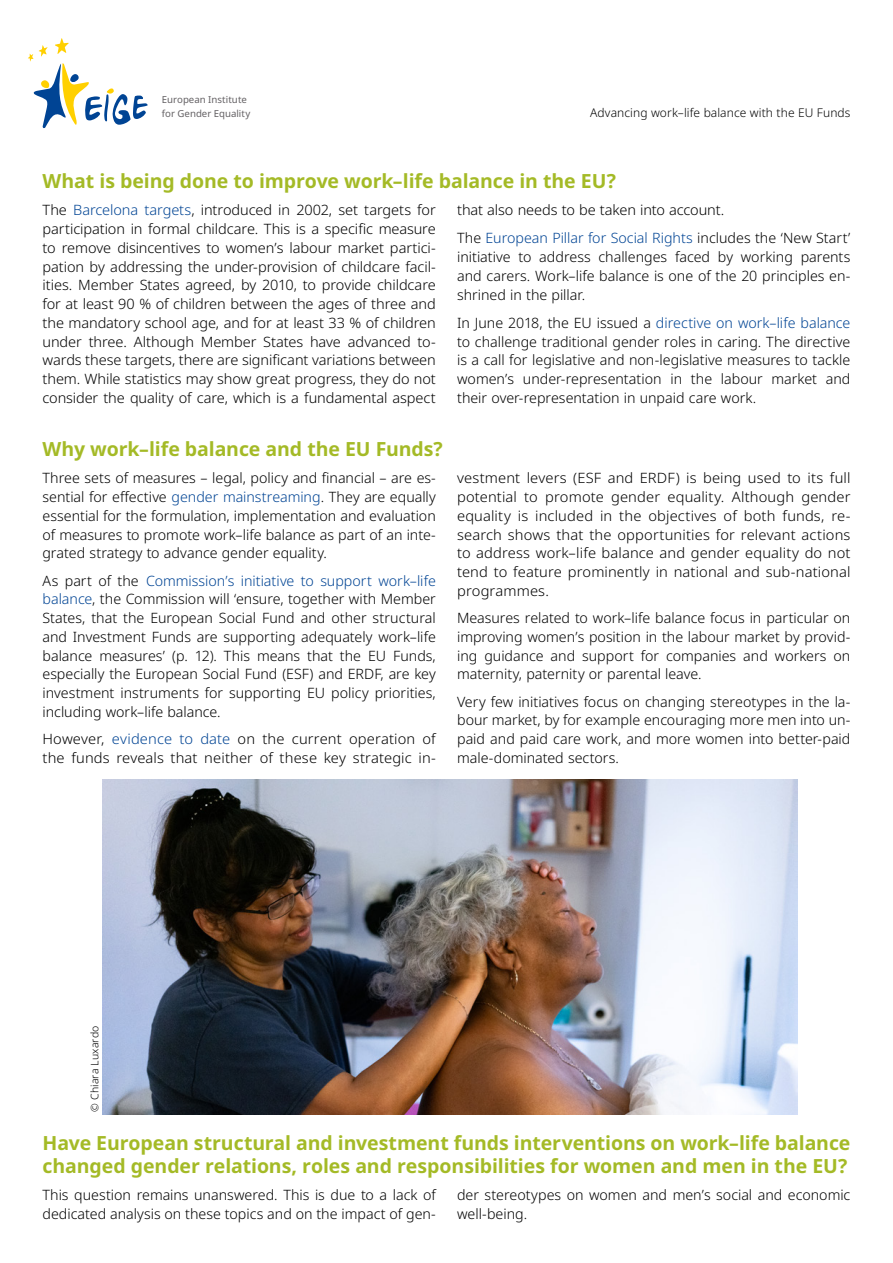
<style>
.page{position:relative;width:893px;height:1263px;background:#fff}
.page>*{position:absolute;margin:0;border:0;box-sizing:border-box;transform-origin:0 0}
.Subtitle{font:700 19.5px/23.4px "Noto Sans";letter-spacing:-.005em;color:#a4ba26}
.Body_text{font:300 14.25px/18.8px "Noto Sans";color:#000;text-align:justify}
.t1{font:300 12px "Noto Sans";letter-spacing:.005em;color:#000}
.Body_text_intro{font:300 10.5px "Noto Sans";letter-spacing:.01em;color:#000}
.t2{font:9.6px/13.8px "Noto Sans";color:#646164}
.s1{color:#004494}
</style>
<div class="page">
<svg style="left:28px;top:38px;width:120px;height:90px"></svg>
<img style="left:103px;top:780px;width:694px;height:335px">
<p class="t2" style="left:162px;top:93px;width:90px">European Institute for Gender Equality</p>
<p class="t1" style="left:590px;top:105px;width:262px">Advancing work–life balance with the EU Funds</p>
<p class="Subtitle" style="left:43px;top:170px;width:575px">What is being done to improve work–life balance in the EU?</p>
<p class="Body_text" style="left:43px;top:201px;width:395px">The <span class="s1">Barcelona targets</span>, introduced in 2002, set targets for participation in formal childcare. This is a specific measure to remove disincentives to women’s labour market partici&shy;pation by addressing the under-provision of childcare facil&shy;ities. Member States agreed, by 2010, to provide childcare for at least 90 % of children between the ages of three and the mandatory school age, and for at least 33 % of children under three. Although Member States have advanced to&shy;wards these targets, there are significant variations between them. While statistics may show great progress, they do not consider the quality of care, which is a fundamental aspect</p>
<p class="Body_text" style="left:457px;top:201px;width:269px">that also needs to be taken into account.</p>
<p class="Body_text" style="left:457px;top:229px;width:395px">The <span class="s1">European Pillar for Social Rights</span> includes the ‘New Start’ initiative to address challenges faced by working parents and carers. Work–life balance is one of the 20 principles en&shy;shrined in the pillar.</p>
<p class="Body_text" style="left:457px;top:314px;width:395px">In June 2018, the EU issued a <span class="s1">directive on work–life balance </span>to challenge traditional gender roles in caring. The directive is a call for legislative and non-legislative measures to tackle women’s under-representation in the labour market and their over-representation in unpaid care work.</p>
<p class="Subtitle" style="left:43px;top:438px;width:402px">Why work–life balance and the EU Funds?</p>
<p class="Body_text" style="left:43px;top:469px;width:395px">Three sets of measures – legal, policy and financial – are es&shy;sential for effective <span class="s1">gender mainstreaming</span>. They are equally essential for the formulation, implementation and evaluation of measures to promote work–life balance as part of an inte&shy;grated strategy to advance gender equality.</p>
<p class="Body_text" style="left:43px;top:571px;width:395px">As part of the <span class="s1">Commission’s initiative to support work–life balance</span>, the Commission will ‘ensure, together with Member States, that the European Social Fund and other structural and Investment Funds are supporting adequately work–life balance measures’ (p. 12). This means that the EU Funds, especially the European Social Fund (ESF) and ERDF, are key investment instruments for supporting EU policy priorities, including work–life balance.</p>
<p class="Body_text" style="left:43px;top:730px;width:395px">However, <span class="s1">evidence to date</span> on the current operation of the funds reveals that neither of these key strategic in-</p>
<p class="Body_text" style="left:457px;top:469px;width:395px">vestment levers (ESF and ERDF) is being used to its full potential to promote gender equality. Although gender equality is included in the objectives of both funds, re&shy;search shows that the opportunities for relevant actions to address work–life balance and gender equality do not tend to feature prominently in national and sub-national programmes.</p>
<p class="Body_text" style="left:457px;top:609px;width:395px">Measures related to work–life balance focus in particular on improving women’s position in the labour market by provid&shy;ing guidance and support for companies and workers on maternity, paternity or parental leave.</p>
<p class="Body_text" style="left:457px;top:692px;width:395px">Very few initiatives focus on changing stereotypes in the la&shy;bour market, by for example encouraging more men into un&shy;paid and paid care work, and more women into better-paid male-dominated sectors.</p>
<p class="Body_text_intro" style="left:87px;top:1112px;width:87px;rotate:-90deg">© Chiara Luxardo</p>
<p class="Subtitle" style="left:43px;top:1131px;width:809px">Have European structural and investment funds interventions on work–life balance changed gender relations, roles and responsibilities for women and men in the EU?</p>
<p class="Body_text" style="left:43px;top:1186px;width:395px">This question remains unanswered. This is due to a lack of dedicated analysis on these topics and on the impact of gen-</p>
<p class="Body_text" style="left:457px;top:1186px;width:395px">der stereotypes on women and men’s social and economic well-being.</p>
</div>
